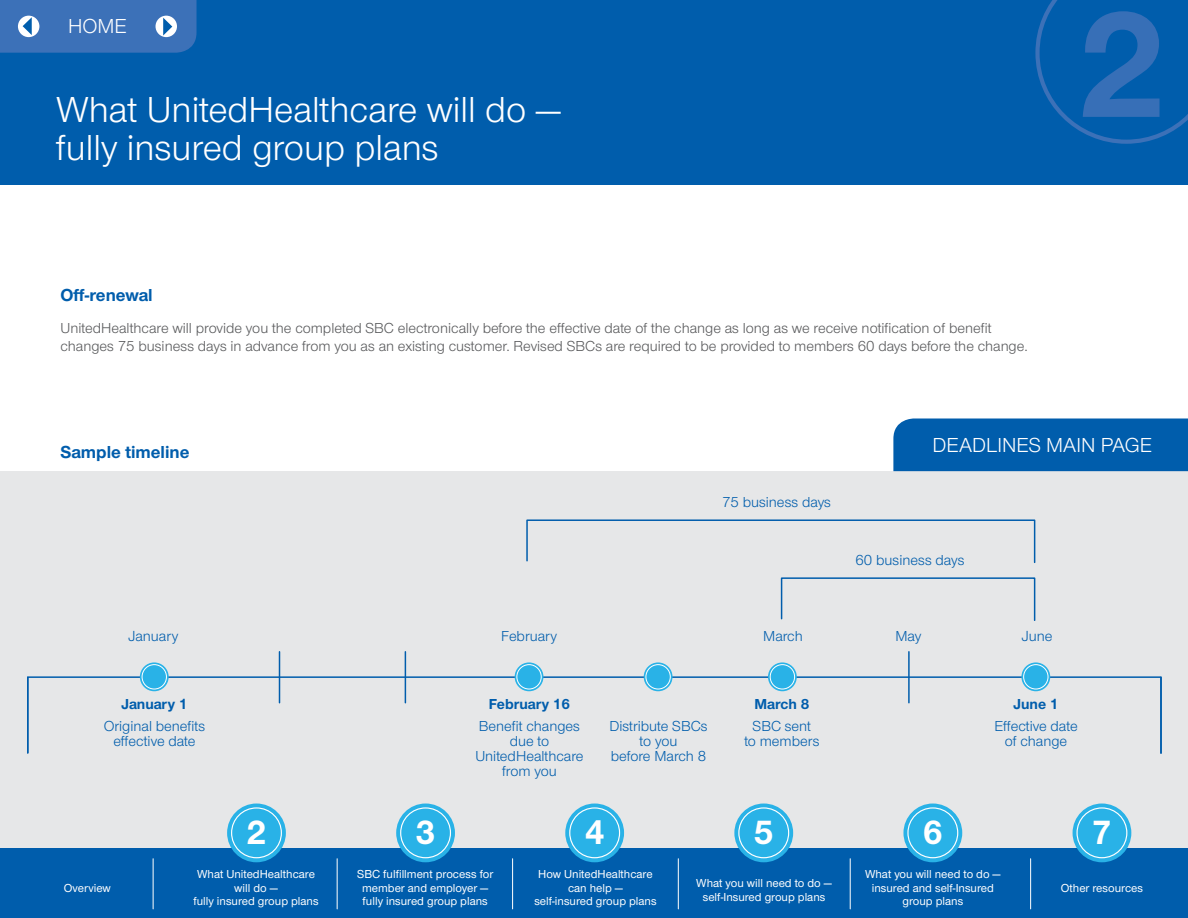
<style>
.page{position:relative;width:1188px;height:918px;background:#fff}
.page>*{position:absolute;margin:0;border:0;box-sizing:border-box;transform-origin:0 0}
.t1{font:700 156px "UHC Sans";color:#376fb7}
.t2{font:37.5px/37.5px "UHC Sans";color:#fff}
.t3{font:700 34.95px "UHC Sans";color:#fff}
.t4{font:21px "UHC Sans";color:#fff}
.t5{font:700 18px "UHC Sans";color:#005dac}
.t6{font:15px/18px "UHC Sans";color:#58595b}
.t7{font:15px/15px "UHC Sans";color:#005dac;text-align:center}
.t8{font:700 15px "UHC Sans";color:#005dac}
.t9{font:500 12px/13.5px "UHC Sans";color:#fff;text-align:center}
</style>
<div class="page">
<div style="left:0;top:471px;width:1188px;height:391px;background:#e6e7e8"></div>
<div style="left:0;top:0;width:1188px;height:185px;background:#005dac"></div>
<svg style="left:0;top:0;width:197px;height:53px;background:#4478bb"></svg>
<svg style="left:1035px;top:0;width:153px;height:144px"></svg>
<div style="left:27px;top:676px;width:1135px;height:78px;border:2px solid #005dac"></div>
<hr style="left:27px;top:677px;width:1px;height:76px;background:#005dac">
<hr style="left:279px;top:652px;width:1px;height:51px;background:#005dac">
<hr style="left:405px;top:652px;width:1px;height:51px;background:#005dac">
<hr style="left:908px;top:652px;width:2px;height:51px;background:#005dac">
<hr style="left:1160px;top:677px;width:2px;height:76px;background:#005dac">
<svg style="left:780px;top:577px;width:256px;height:44px"></svg>
<svg style="left:526px;top:519px;width:510px;height:44px"></svg>
<svg style="left:768px;top:662px;width:29px;height:29px"></svg>
<div style="left:770px;top:664px;width:25px;height:25px;border:1px solid #fff;border-radius:50%"></div>
<svg style="left:515px;top:662px;width:28px;height:29px"></svg>
<div style="left:517px;top:664px;width:25px;height:25px;border:1px solid #fff;border-radius:50%"></div>
<svg style="left:644px;top:662px;width:29px;height:29px"></svg>
<div style="left:646px;top:664px;width:25px;height:25px;border:1px solid #fff;border-radius:50%"></div>
<svg style="left:140px;top:662px;width:29px;height:29px"></svg>
<div style="left:142px;top:664px;width:25px;height:25px;border:1px solid #fff;border-radius:50%"></div>
<svg style="left:1021px;top:662px;width:29px;height:29px"></svg>
<div style="left:1023px;top:664px;width:25px;height:25px;border:1px solid #fff;border-radius:50%"></div>
<div style="left:893px;top:419px;width:295px;height:52px;background:#005dac"></div>
<div style="left:0;top:849px;width:1188px;height:69px;background:#005dac"></div>
<div style="left:227px;top:804px;width:59px;height:58px;background:#29b2e7;border-radius:50%"></div>
<div style="left:231px;top:807px;width:51px;height:51px;border:1px solid #fff;border-radius:50%"></div>
<div style="left:1073px;top:804px;width:58px;height:58px;background:#29b2e7;border-radius:50%"></div>
<div style="left:1076px;top:807px;width:51px;height:51px;border:1px solid #fff;border-radius:50%"></div>
<div style="left:903px;top:804px;width:59px;height:58px;background:#29b2e7;border-radius:50%"></div>
<div style="left:907px;top:807px;width:51px;height:51px;border:1px solid #fff;border-radius:50%"></div>
<div style="left:734px;top:804px;width:59px;height:58px;background:#29b2e7;border-radius:50%"></div>
<div style="left:738px;top:807px;width:51px;height:51px;border:1px solid #fff;border-radius:50%"></div>
<div style="left:565px;top:804px;width:59px;height:58px;background:#29b2e7;border-radius:50%"></div>
<div style="left:569px;top:807px;width:51px;height:51px;border:1px solid #fff;border-radius:50%"></div>
<div style="left:396px;top:804px;width:59px;height:58px;background:#29b2e7;border-radius:50%"></div>
<div style="left:400px;top:807px;width:51px;height:51px;border:1px solid #fff;border-radius:50%"></div>
<hr style="left:153px;top:859px;width:1px;height:50px;background:#fff">
<hr style="left:337px;top:859px;width:1px;height:50px;background:#fff">
<hr style="left:512px;top:859px;width:1px;height:50px;background:#fff">
<hr style="left:678px;top:859px;width:1px;height:50px;background:#fff">
<hr style="left:850px;top:859px;width:1px;height:50px;background:#fff">
<hr style="left:1030px;top:859px;width:1px;height:50px;background:#fff">
<h3 class="t4" style="left:68px;top:13px;width:60px">HOME</h3>
<h2 class="t2" style="left:56px;top:90px;width:506px">What UnitedHealthcare will do — fully insured group plans</h2>
<h3 class="t5" style="left:60px;top:283px;width:94px">Off-renewal</h3>
<p class="t6" style="left:60px;top:318px;width:969px">UnitedHealthcare will provide you the completed SBC electronically before the effective date of the change as long as we receive notification of benefit changes 75 business days in advance from you as an existing customer. Revised SBCs are required to be provided to members 60 days before the change.</p>
<h1 class="t1" style="left:1077px;top:-40px;width:91px">2</h1>
<h3 class="t5" style="left:60px;top:439px;width:131px">Sample timeline</h3>
<p class="t7" style="left:722px;top:494px;width:111px">75 business days</p>
<h3 class="t4" style="left:933px;top:432px;width:221px">DEADLINES MAIN PAGE</h3>
<p class="t7" style="left:856px;top:552px;width:111px">60 business days</p>
<p class="t7" style="left:128px;top:628px;width:51px">January</p>
<p class="t7" style="left:501px;top:628px;width:57px">February</p>
<p class="t7" style="left:763px;top:628px;width:41px">March</p>
<p class="t7" style="left:895px;top:628px;width:27px">May</p>
<p class="t7" style="left:1022px;top:628px;width:32px">June</p>
<p class="t8" style="left:122px;top:694px;width:67px">January 1</p>
<p class="t7" style="left:104px;top:718px;width:103px">Original benefits effective date</p>
<h3 class="t3" style="left:246px;top:809px;width:21px">2</h3>
<h3 class="t3" style="left:416px;top:809px;width:21px">3</h3>
<p class="t8" style="left:489px;top:694px;width:83px">February 16</p>
<p class="t7" style="left:475px;top:718px;width:110px">Benefit changes due to<br>UnitedHealthcare from you</p>
<p class="t7" style="left:609px;top:718px;width:100px">Distribute SBCs to you<br>before March 8</p>
<h3 class="t3" style="left:585px;top:809px;width:21px">4</h3>
<p class="t8" style="left:754px;top:694px;width:56px">March 8</p>
<p class="t7" style="left:744px;top:718px;width:77px">SBC sent<br>to members</p>
<h3 class="t3" style="left:754px;top:809px;width:21px">5</h3>
<h3 class="t3" style="left:923px;top:809px;width:21px">6</h3>
<p class="t8" style="left:1014px;top:694px;width:46px">June 1</p>
<p class="t7" style="left:994px;top:718px;width:85px">Effective date of change</p>
<h3 class="t3" style="left:1092px;top:809px;width:21px">7</h3>
<p class="t9" style="left:357px;top:867px;width:138px">SBC fulfillment process for member and employer — fully insured group plans</p>
<p class="t9" style="left:193px;top:867px;width:127px">What UnitedHealthcare will do —<br>fully insured group plans</p>
<p class="t9" style="left:534px;top:867px;width:124px">How UnitedHealthcare can help —<br>self-insured group plans</p>
<p class="t9" style="left:865px;top:867px;width:137px">What you will need to do — insured and self-Insured group plans</p>
<p class="t9" style="left:696px;top:876px;width:137px">What you will need to do — self-Insured group plans</p>
<p class="t9" style="left:64px;top:881px;width:48px">Overview</p>
<p class="t9" style="left:1061px;top:881px;width:84px">Other resources</p>
</div>
